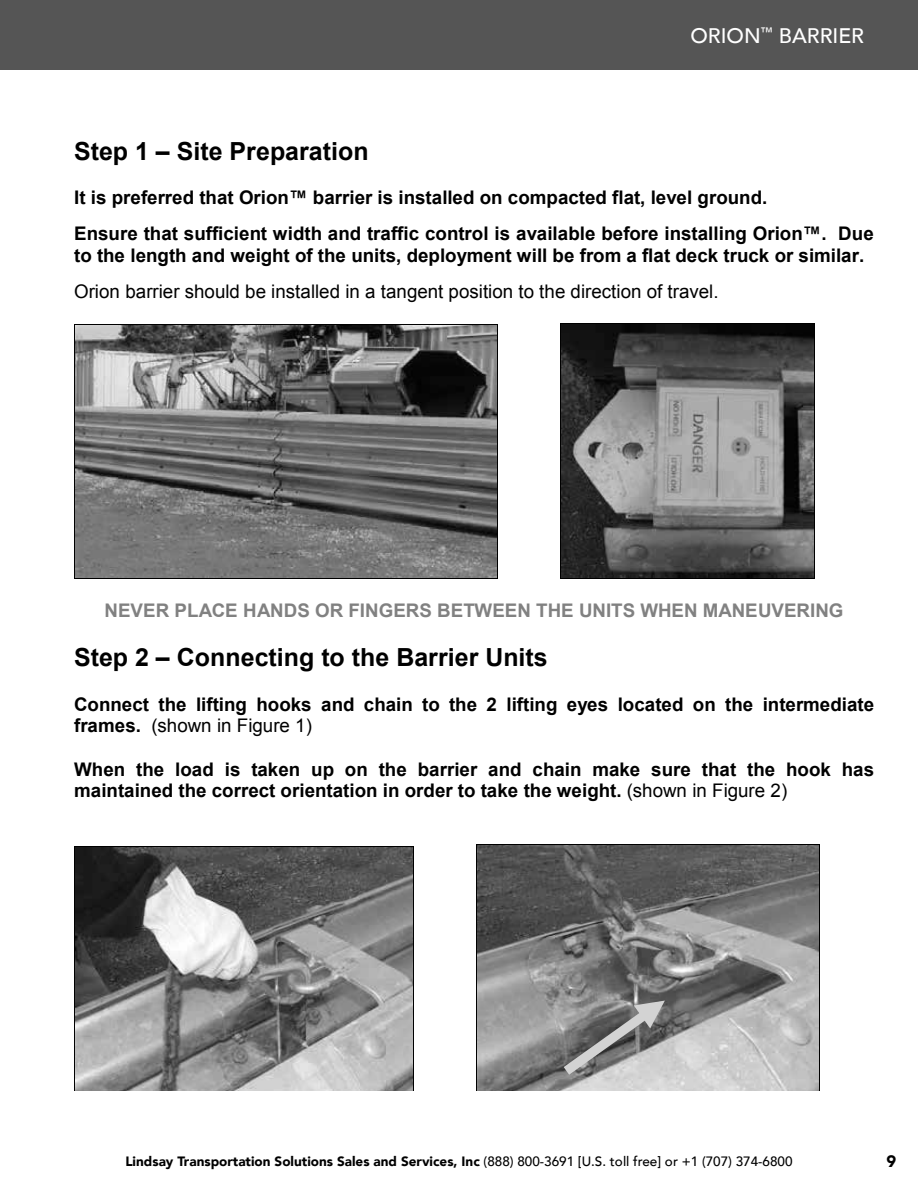
<style>
.page{position:relative;width:918px;height:1188px;background:#fff}
.page>*{position:absolute;margin:0;border:0;box-sizing:border-box;transform-origin:0 0}
.t1{font:700 24.9px "Arial";color:#000}
.t2{font:500 21px "Avenir LT";color:#fff}
.t3{font:700 18.75px/21.6px "Arial";color:#000}
.t4{font:18.75px "Arial";color:#000}
.t5{font:700 18.75px "Arial";color:#818181}
.t6{font:900 16.5px "Avenir LT";color:#000}
.t7{font:900 13.5px "Avenir LT";color:#000}
.s1{font-weight:400}
.s2{font-weight:500}
</style>
<div class="page">
<div style="left:0;top:0;width:918px;height:70px;background:#555"></div>
<img style="left:75px;top:325px;width:422px;height:253px">
<hr style="left:75px;top:324px;width:422px;height:1px;background:#000">
<hr style="left:74px;top:324px;width:1px;height:254px;background:#000">
<hr style="left:497px;top:324px;width:1px;height:254px;background:#000">
<hr style="left:75px;top:578px;width:422px;height:1px;background:#000">
<img style="left:561px;top:324px;width:253px;height:254px">
<hr style="left:561px;top:323px;width:253px;height:1px;background:#000">
<hr style="left:560px;top:324px;width:1px;height:254px;background:#000">
<hr style="left:814px;top:324px;width:1px;height:254px;background:#000">
<hr style="left:561px;top:578px;width:253px;height:1px;background:#000">
<img style="left:75px;top:847px;width:338px;height:244px">
<hr style="left:75px;top:846px;width:338px;height:1px;background:#000">
<hr style="left:74px;top:847px;width:1px;height:244px;background:#000">
<hr style="left:413px;top:847px;width:1px;height:244px;background:#000">
<img style="left:477px;top:846px;width:342px;height:245px">
<hr style="left:477px;top:845px;width:342px;height:1px;background:#000">
<hr style="left:476px;top:845px;width:1px;height:246px;background:#000">
<hr style="left:819px;top:845px;width:1px;height:246px;background:#000">
<svg style="left:553px;top:1001px;width:112px;height:83px;background:#939393"></svg>
<p class="t2" style="left:690px;top:23px;width:175px">ORION<sup>™</sup> BARRIER</p>
<h1 class="t1" style="left:74px;top:134px;width:296px">Step 1 – Site Preparation</h1>
<p class="t3" style="left:74px;top:180px;width:801px;line-height:36px">It is preferred that Orion™ barrier is installed on compacted flat, level ground.<br>Ensure that sufficient width and traffic control is available before installing Orion™. Due</p>
<p class="t3" style="left:74px;top:245px;width:792px">to the length and weight of the units, deployment will be from a flat deck truck or similar.</p>
<p class="t4" style="left:74px;top:279px;width:646px">Orion barrier should be installed in a tangent position to the direction of travel.</p>
<p class="t5" style="left:105px;top:598px;width:740px">NEVER PLACE HANDS OR FINGERS BETWEEN THE UNITS WHEN MANEUVERING</p>
<h1 class="t1" style="left:74px;top:641px;width:475px">Step 2 – Connecting to the Barrier Units</h1>
<p class="t3" style="left:74px;top:694px;width:802px">Connect the lifting hooks and chain to the 2 lifting eyes located on the intermediate frames. <span class="s1">(shown in Figure 1)</span></p>
<p class="t3" style="left:74px;top:759px;width:802px">When the load is taken up on the barrier and chain make sure that the hook has maintained the correct orientation in order to take the weight. <span class="s1">(shown in Figure 2)</span></p>
<p class="t7" style="left:125px;top:1153px;width:669px">Lindsay Transportation Solutions Sales and Services, Inc <span class="s2">(888) 800-3691 [U.S. toll free] or +1 (707) 374-6800</span></p>
<p class="t6" style="left:887px;top:1152px;width:11px">9</p>
</div>
